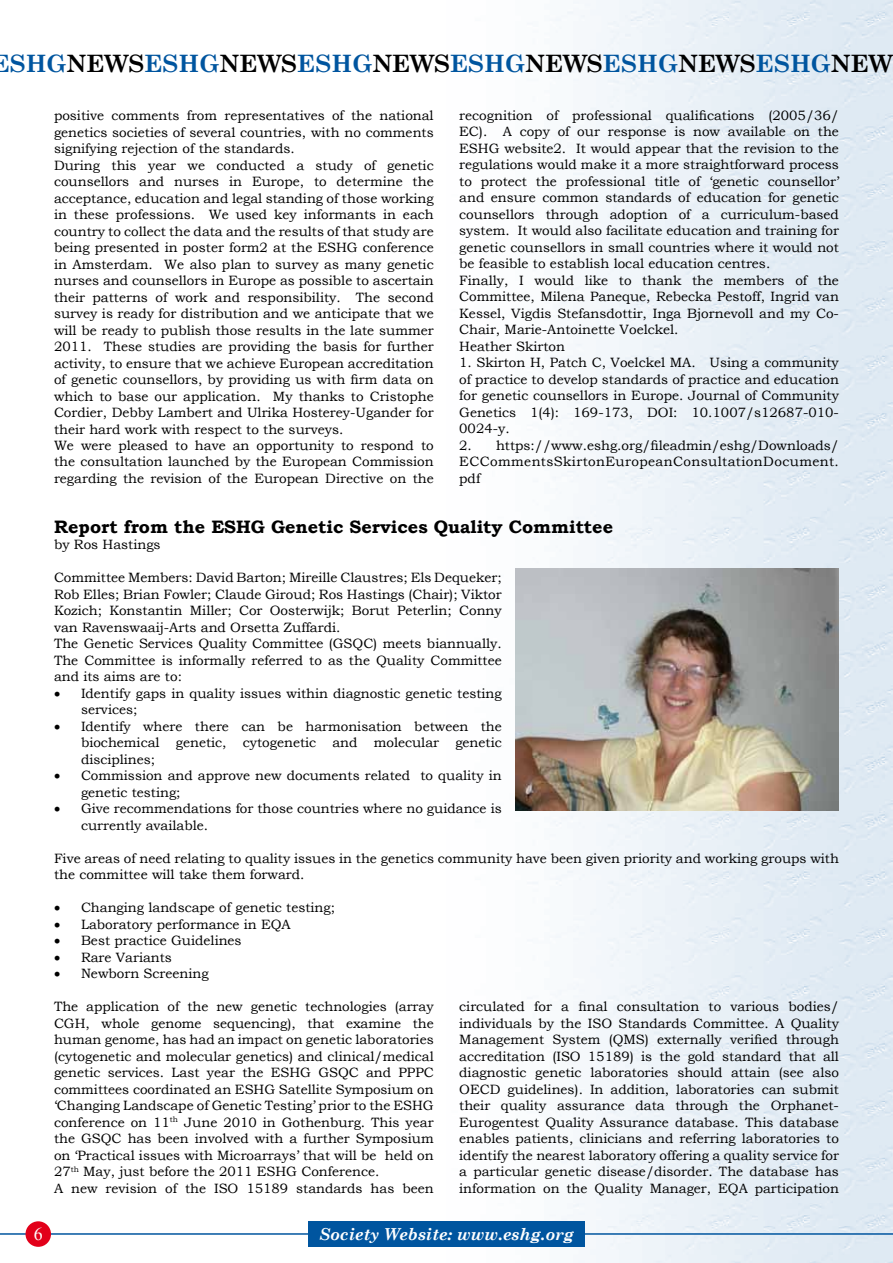
<style>
.page{position:relative;width:893px;height:1263px;background:#fff}
.page>*{position:absolute;margin:0;border:0;box-sizing:border-box;transform-origin:0 0}
.t1{font:700 24px "Century Schoolbook";color:#00559f}
.t2{font:700 18px "Bookman Old Style";color:#000}
.t3{font:18px "Times New Roman";color:#fff}
.t4{font:italic 700 16.5px "Century Schoolbook";color:#fff}
.t5{font:13.5px/16.5px "Bookman Old Style";color:#000}
.s1{color:#000}
</style>
<div class="page">
<img style="left:527px;top:0;width:366px;height:1263px">
<hr style="left:0;top:1233px;width:893px;height:2px;background:#00559f">
<div style="left:26px;top:1221px;width:25px;height:26px;background:#e2001a;border-radius:50%"></div>
<div style="left:308px;top:1221px;width:277px;height:26px;background:#00559f"></div>
<img style="left:515px;top:568px;width:324px;height:243px">
<h1 class="t1" style="left:-9px;top:44px;width:903px">ESHG<span class="s1">NEWS</span>ESHG<span class="s1">NEWS</span>ESHG<span class="s1">NEWS</span>ESHG<span class="s1">NEWS</span>ESHG<span class="s1">NEWS</span>ESHG<span class="s1">NEW</span></h1>
<p class="t5" style="left:54px;top:107px;width:381px">positive comments from representatives of the national genetics societies of several countries, with no comments signifying rejection of the standards.<br>During this year we conducted a study of genetic counsellors and nurses in Europe, to determine the acceptance, education and legal standing of those working in these professions. We used key informants in each country to collect the data and the results of that study are being presented in poster form2 at the ESHG conference in Amsterdam. We also plan to survey as many genetic nurses and counsellors in Europe as possible to ascertain their patterns of work and responsibility. The second survey is ready for distribution and we anticipate that we will be ready to publish those results in the late summer 2011. These studies are providing the basis for further activity, to ensure that we achieve European accreditation of genetic counsellors, by providing us with firm data on which to base our application. My thanks to Cristophe Cordier, Debby Lambert and Ulrika Hosterey-Ugander for their hard work with respect to the surveys.<br>We were pleased to have an opportunity to respond to the consultation launched by the European Commission regarding the revision of the European Directive on the</p>
<p class="t5" style="left:459px;top:107px;width:381px">recognition of professional qualifications (2005/36/ EC). A copy of our response is now available on the ESHG website2. It would appear that the revision to the regulations would make it a more straightforward process to protect the professional title of ‘genetic counsellor’ and ensure common standards of education for genetic counsellors through adoption of a curriculum-based system. It would also facilitate education and training for genetic counsellors in small countries where it would not be feasible to establish local education centres.<br>Finally, I would like to thank the members of the Committee, Milena Paneque, Rebecka Pestoff, Ingrid van Kessel, Vigdis Stefansdottir, Inga Bjornevoll and my Co-Chair, Marie-Antoinette Voelckel.<br>Heather Skirton</p>
<p class="t5" style="left:459px;top:355px;width:381px;text-align:justify">1. Skirton H, Patch C, Voelckel MA. Using a community of practice to develop standards of practice and education for genetic counsellors in Europe. Journal of Community Genetics 1(4): 169-173, DOI: 10.1007/s12687-010- 0024-y.</p>
<p class="t5" style="left:459px;top:437px;width:381px;text-align:justify">2. https://www.eshg.org/fileadmin/eshg/Downloads/ ECCommentsSkirtonEuropeanConsultationDocument. pdf</p>
<h2 class="t2" style="left:54px;top:513px;width:561px">Report from the ESHG Genetic Services Quality Committee</h2>
<p class="t5" style="left:54px;top:536px;width:108px">by Ros Hastings</p>
<p class="t5" style="left:54px;top:569px;width:449px">Committee Members: David Barton; Mireille Claustres; Els Dequeker; Rob Elles; Brian Fowler; Claude Giroud; Ros Hastings (Chair); Viktor Kozich; Konstantin Miller; Cor Oosterwijk; Borut Peterlin; Conny van Ravenswaaij-Arts and Orsetta Zuffardi.<br>The Genetic Services Quality Committee (GSQC) meets biannually.<br>The Committee is informally referred to as the Quality Committee and its aims are to:</p>
<p class="t5" style="left:81px;top:685px;width:422px;text-indent:-27px">• Identify gaps in quality issues within diagnostic genetic testing services;</p>
<p class="t5" style="left:81px;top:718px;width:422px;text-align:justify;text-indent:-27px">• Identify where there can be harmonisation between the biochemical genetic, cytogenetic and molecular genetic disciplines;</p>
<p class="t5" style="left:81px;top:767px;width:422px;text-indent:-27px">• Commission and approve new documents related to quality in genetic testing;</p>
<p class="t5" style="left:81px;top:800px;width:422px;text-indent:-27px">• Give recommendations for those countries where no guidance is currently available.</p>
<p class="t5" style="left:54px;top:850px;width:786px">Five areas of need relating to quality issues in the genetics community have been given priority and working groups with the committee will take them forward.</p>
<p class="t5" style="left:54px;top:899px;width:283px">• Changing landscape of genetic testing;</p>
<p class="t5" style="left:54px;top:916px;width:238px">• Laboratory performance in EQA</p>
<p class="t5" style="left:54px;top:932px;width:189px">• Best practice Guidelines</p>
<p class="t5" style="left:54px;top:949px;width:119px">• Rare Variants</p>
<p class="t5" style="left:54px;top:965px;width:156px">• Newborn Screening</p>
<p class="t5" style="left:54px;top:998px;width:381px">The application of the new genetic technologies (array CGH, whole genome sequencing), that examine the human genome, has had an impact on genetic laboratories (cytogenetic and molecular genetics) and clinical/medical genetic services. Last year the ESHG GSQC and PPPC committees coordinated an ESHG Satellite Symposium on ‘Changing Landscape of Genetic Testing’ prior to the ESHG conference on 11<sup>th</sup> June 2010 in Gothenburg. This year the GSQC has been involved with a further Symposium on ‘Practical issues with Microarrays’ that will be held on 27<sup>th</sup> May, just before the 2011 ESHG Conference.<br>A new revision of the ISO 15189 standards has been</p>
<p class="t5" style="left:459px;top:998px;width:381px;text-align:justify">circulated for a final consultation to various bodies/ individuals by the ISO Standards Committee. A Quality Management System (QMS) externally verified through accreditation (ISO 15189) is the gold standard that all diagnostic genetic laboratories should attain (see also OECD guidelines). In addition, laboratories can submit their quality assurance data through the Orphanet-Eurogentest Quality Assurance database. This database enables patients, clinicians and referring laboratories to identify the nearest laboratory offering a quality service for a particular genetic disease/disorder. The database has information on the Quality Manager, EQA participation</p>
<h2 class="t3" style="left:34px;top:1222px;width:10px">6</h2>
<p class="t4" style="left:319px;top:1221px;width:256px">Society Website: www.eshg.org</p>
</div>
